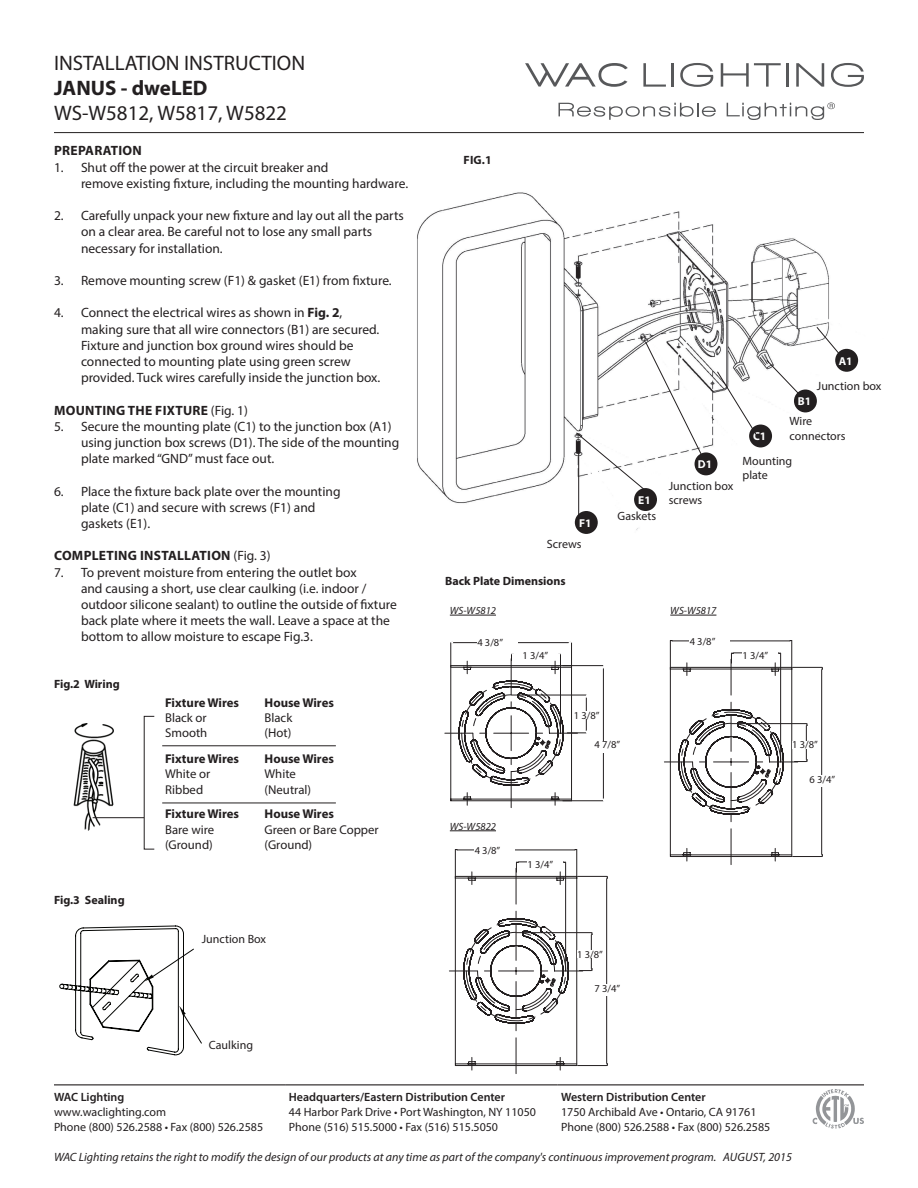
<style>
.page{position:relative;width:918px;height:1188px;background:#fff}
.page>*{position:absolute;margin:0;border:0;box-sizing:border-box;transform-origin:0 0}
.t1{font:21px "Myriad Pro";color:#231f20}
.t2{font:700 21px "Myriad Pro";color:#231f20}
.t3{font:13.5px/16.2px "Myriad Pro";color:#231f20}
.t4{font:700 13.5px "Myriad Pro";letter-spacing:.02em;color:#231f20}
.t5{font:12.75px/15.3px "Myriad Pro";color:#231f20}
.t6{font:700 12.75px "Myriad Pro";color:#231f20}
.t7{font:12px/15px "Myriad Pro";color:#231f20}
.t8{font:italic 12px "Myriad Pro";color:#231f20}
.t9{font:600 12px "Myriad Pro";color:#231f20}
.t10{font:700 12px "Myriad Pro";color:#231f20}
.t11{font:700 11.4px "Myriad Pro";color:#fff}
.t12{font:10.5px "Myriad Pro";color:#231f20}
.t13{font:italic 10.5px "Myriad Pro";color:#231f20}
.s1{font-weight:700}
.s2{font-weight:400}
</style>
<div class="page">
<hr style="left:54px;top:132px;width:810px;height:1px;background:#231f20">
<hr style="left:54px;top:1084px;width:231px;height:1px;background:#231f20">
<hr style="left:285px;top:1084px;width:272px;height:1px;background:#231f20">
<hr style="left:557px;top:1084px;width:307px;height:1px;background:#231f20">
<svg style="left:525px;top:63px;width:103px;height:24px"></svg>
<svg style="left:643px;top:63px;width:23px;height:24px"></svg>
<hr style="left:671px;top:63px;width:3px;height:24px;background:#57585a">
<svg style="left:680px;top:63px;width:33px;height:24px"></svg>
<svg style="left:721px;top:63px;width:60px;height:24px"></svg>
<hr style="left:786px;top:63px;width:2px;height:24px;background:#57585a">
<svg style="left:796px;top:63px;width:28px;height:24px"></svg>
<svg style="left:831px;top:63px;width:33px;height:24px"></svg>
<svg style="left:559px;top:103px;width:157px;height:17px"></svg>
<svg style="left:727px;top:102px;width:108px;height:18px"></svg>
<svg style="left:813px;top:1089px;width:51px;height:40px"></svg>
<hr style="left:731px;top:829px;width:1px;height:36px;background:#231f20">
<svg style="left:664px;top:640px;width:159px;height:221px"></svg>
<hr style="left:672px;top:641px;width:118px;height:1px;background:#231f20">
<hr style="left:733px;top:653px;width:46px;height:1px;background:#231f20">
<hr style="left:806px;top:726px;width:1px;height:34px;background:#231f20">
<hr style="left:821px;top:669px;width:1px;height:186px;background:#231f20">
<hr style="left:516px;top:1038px;width:1px;height:36px;background:#231f20">
<svg style="left:449px;top:849px;width:159px;height:221px"></svg>
<hr style="left:457px;top:850px;width:118px;height:1px;background:#231f20">
<hr style="left:518px;top:862px;width:46px;height:1px;background:#231f20">
<hr style="left:591px;top:935px;width:1px;height:34px;background:#231f20">
<hr style="left:606px;top:878px;width:1px;height:186px;background:#231f20">
<hr style="left:511px;top:772px;width:1px;height:36px;background:#231f20">
<hr style="left:563px;top:665px;width:40px;height:1px;background:#231f20">
<hr style="left:563px;top:801px;width:40px;height:1px;background:#231f20">
<hr style="left:603px;top:669px;width:1px;height:130px;background:#231f20">
<svg style="left:445px;top:641px;width:142px;height:165px"></svg>
<img style="left:417px;top:192px;width:442px;height:342px">
<div style="left:575px;top:511px;width:23px;height:23px;background:#231f20;border-radius:50%"></div>
<div style="left:634px;top:488px;width:23px;height:23px;background:#231f20;border-radius:50%"></div>
<div style="left:695px;top:452px;width:22px;height:23px;background:#231f20;border-radius:50%"></div>
<div style="left:749px;top:425px;width:23px;height:22px;background:#231f20;border-radius:50%"></div>
<div style="left:794px;top:390px;width:23px;height:22px;background:#231f20;border-radius:50%"></div>
<div style="left:835px;top:349px;width:23px;height:23px;background:#231f20;border-radius:50%"></div>
<img style="left:73px;top:723px;width:41px;height:108px">
<hr style="left:93px;top:817px;width:51px;height:1px;background:#231f20">
<hr style="left:162px;top:746px;width:174px;height:1px;background:#231f20">
<hr style="left:162px;top:803px;width:174px;height:1px;background:#231f20">
<svg style="left:59px;top:925px;width:143px;height:131px"></svg>
<svg style="left:816px;top:327px;width:26px;height:30px"></svg>
<svg style="left:766px;top:360px;width:33px;height:34px"></svg>
<svg style="left:717px;top:371px;width:41px;height:66px"></svg>
<svg style="left:576px;top:341px;width:131px;height:151px"></svg>
<hr style="left:578px;top:448px;width:1px;height:68px;background:#231f20">
<div style="left:477px;top:638px;width:40px;height:8px;background:#fff"></div>
<div style="left:690px;top:637px;width:40px;height:8px;background:#fff"></div>
<div style="left:475px;top:846px;width:40px;height:8px;background:#fff"></div>
<div style="left:522px;top:651px;width:36px;height:8px;background:#fff"></div>
<div style="left:743px;top:651px;width:35px;height:8px;background:#fff"></div>
<div style="left:528px;top:860px;width:35px;height:8px;background:#fff"></div>
<div style="left:574px;top:711px;width:25px;height:8px;background:#fff"></div>
<div style="left:792px;top:741px;width:25px;height:7px;background:#fff"></div>
<div style="left:577px;top:950px;width:25px;height:8px;background:#fff"></div>
<div style="left:594px;top:741px;width:35px;height:11px;background:#fff"></div>
<div style="left:809px;top:775px;width:35px;height:12px;background:#fff"></div>
<div style="left:594px;top:984px;width:35px;height:12px;background:#fff"></div>
<hr style="left:450px;top:615px;width:46px;height:1px;background:#231f20">
<hr style="left:450px;top:831px;width:46px;height:1px;background:#231f20">
<hr style="left:670px;top:615px;width:46px;height:1px;background:#231f20">
<h1 class="t1" style="left:54px;top:50px;width:253px">INSTALLATION INSTRUCTION</h1>
<h1 class="t2" style="left:54px;top:74px;width:155px">JANUS - dweLED</h1>
<h1 class="t1" style="left:54px;top:100px;width:235px">WS-W5812, W5817, W5822</h1>
<p class="t4" style="left:54px;top:142px;width:89px">PREPARATION</p>
<p class="t3" style="left:81px;top:159px;width:329px;text-indent:-27px">1. Shut off the power at the circuit breaker and<br>remove existing fixture, including the mounting hardware.</p>
<p class="t3" style="left:81px;top:207px;width:324px;text-indent:-27px">2. Carefully unpack your new fixture and lay out all the parts on a clear area. Be careful not to lose any small parts necessary for installation.</p>
<p class="t3" style="left:54px;top:272px;width:339px">3. Remove mounting screw (F1) &amp; gasket (E1) from fixture.</p>
<p class="t3" style="left:81px;top:304px;width:301px;text-indent:-27px">4. Connect the electrical wires as shown in <span class="s1">Fig. 2</span>, making sure that all wire connectors (B1) are secured.<br>Fixture and junction box ground wires should be connected to mounting plate using green screw provided. Tuck wires carefully inside the junction box.</p>
<p class="t4" style="left:54px;top:401px;width:195px">MOUNTING THE FIXTURE <span class="s2">(Fig. 1)</span></p>
<p class="t3" style="left:81px;top:418px;width:320px;text-indent:-27px">5. Secure the mounting plate (C1) to the junction box (A1) using junction box screws (D1). The side of the mounting plate marked “GND” must face out.</p>
<p class="t3" style="left:81px;top:483px;width:261px;text-indent:-27px">6. Place the fixture back plate over the mounting plate (C1) and secure with screws (F1) and gaskets (E1).</p>
<p class="t4" style="left:54px;top:547px;width:218px">COMPLETING INSTALLATION <span class="s2">(Fig. 3)</span></p>
<p class="t3" style="left:81px;top:564px;width:317px;text-indent:-27px">7. To prevent moisture from entering the outlet box<br>and causing a short, use clear caulking (i.e. indoor / outdoor silicone sealant) to outline the outside of fixture back plate where it meets the wall. Leave a space at the bottom to allow moisture to escape Fig.3.</p>
<p class="t10" style="left:54px;top:676px;width:67px">Fig.2 Wiring</p>
<p class="t10" style="left:54px;top:893px;width:72px">Fig.3 Sealing</p>
<p class="t6" style="left:165px;top:694px;width:75px">Fixture Wires</p>
<p class="t5" style="left:165px;top:710px;width:44px">Black or<br>Smooth</p>
<p class="t6" style="left:165px;top:750px;width:75px">Fixture Wires</p>
<p class="t5" style="left:165px;top:766px;width:47px">White or<br>Ribbed</p>
<p class="t6" style="left:165px;top:806px;width:75px">Fixture Wires</p>
<p class="t5" style="left:165px;top:821px;width:50px">Bare wire (Ground)</p>
<p class="t6" style="left:265px;top:694px;width:71px">House Wires</p>
<p class="t5" style="left:265px;top:710px;width:29px">Black (Hot)</p>
<p class="t6" style="left:265px;top:750px;width:71px">House Wires</p>
<p class="t5" style="left:265px;top:766px;width:48px">White (Neutral)</p>
<p class="t6" style="left:265px;top:806px;width:71px">House Wires</p>
<p class="t5" style="left:265px;top:821px;width:116px">Green or Bare Copper (Ground)</p>
<p class="t7" style="left:202px;top:932px;width:66px">Junction Box</p>
<p class="t7" style="left:209px;top:1037px;width:46px">Caulking</p>
<p class="t10" style="left:463px;top:152px;width:30px">FIG.1</p>
<p class="t11" style="left:579px;top:516px;width:14px">F1</p>
<p class="t7" style="left:547px;top:536px;width:36px">Screws</p>
<p class="t11" style="left:638px;top:493px;width:14px">E1</p>
<p class="t7" style="left:618px;top:508px;width:40px">Gaskets</p>
<p class="t11" style="left:698px;top:457px;width:16px">D1</p>
<p class="t7" style="left:669px;top:478px;width:66px;line-height:14.4px">Junction box screws</p>
<p class="t11" style="left:839px;top:353px;width:15px">A1</p>
<p class="t7" style="left:817px;top:379px;width:66px">Junction box</p>
<p class="t11" style="left:753px;top:429px;width:15px">C1</p>
<p class="t11" style="left:798px;top:394px;width:15px">B1</p>
<p class="t7" style="left:790px;top:414px;width:57px;line-height:14.4px">Wire connectors</p>
<p class="t7" style="left:743px;top:453px;width:51px;line-height:14.4px">Mounting plate</p>
<p class="t10" style="left:445px;top:573px;width:122px">Back Plate Dimensions</p>
<p class="t13" style="left:450px;top:604px;width:48px">WS-W5812</p>
<p class="t13" style="left:670px;top:604px;width:48px">WS-W5817</p>
<p class="t12" style="left:477px;top:636px;width:27px">4 3/8”</p>
<p class="t12" style="left:690px;top:635px;width:27px">4 3/8”</p>
<p class="t12" style="left:522px;top:649px;width:27px">1 3/4”</p>
<p class="t12" style="left:743px;top:649px;width:27px">1 3/4”</p>
<p class="t12" style="left:574px;top:709px;width:27px">1 3/8”</p>
<p class="t12" style="left:594px;top:738px;width:27px">4 7/8”</p>
<p class="t13" style="left:450px;top:820px;width:48px">WS-W5822</p>
<p class="t12" style="left:475px;top:844px;width:27px">4 3/8”</p>
<p class="t12" style="left:528px;top:858px;width:27px">1 3/4”</p>
<p class="t12" style="left:577px;top:948px;width:27px">1 3/8”</p>
<p class="t12" style="left:594px;top:982px;width:27px">7 3/4”</p>
<p class="t12" style="left:792px;top:738px;width:27px">1 3/8”</p>
<p class="t12" style="left:809px;top:773px;width:27px">6 3/4”</p>
<p class="t9" style="left:54px;top:1089px;width:72px">WAC Lighting</p>
<p class="t7" style="left:54px;top:1104px;width:211px">www.waclighting.com<br>Phone (800) 526.2588 • Fax (800) 526.2585</p>
<p class="t9" style="left:561px;top:1089px;width:146px">Western Distribution Center</p>
<p class="t7" style="left:561px;top:1104px;width:211px">1750 Archibald Ave • Ontario, CA 91761<br>Phone (800) 526.2588 • Fax (800) 526.2585</p>
<p class="t8" style="left:54px;top:1149px;width:739px">WAC Lighting retains the right to modify the design of our products at any time as part of the company's continuous improvement program. August, 2015</p>
<p class="t9" style="left:289px;top:1089px;width:218px">Headquarters/Eastern Distribution Center</p>
<p class="t7" style="left:289px;top:1104px;width:249px">44 Harbor Park Drive • Port Washington, NY 11050<br>Phone (516) 515.5000 • Fax (516) 515.5050</p>
</div>
